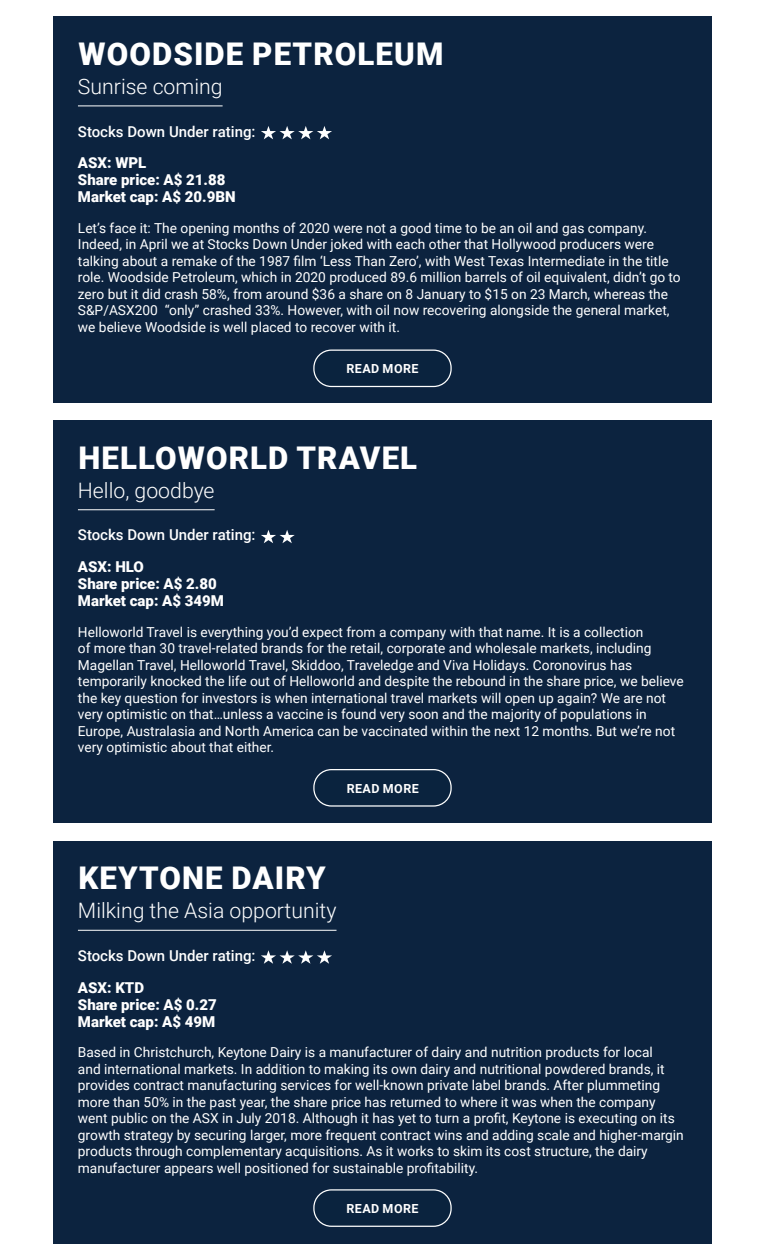
<style>
.page{position:relative;width:765px;height:1260px;background:#fff}
.page>*{position:absolute;margin:0;border:0;box-sizing:border-box;transform-origin:0 0}
.t1{font:900 31.25px "Roboto";letter-spacing:.035em;color:#fff}
.t2{font:300 21.25px "Roboto";color:#fff}
.t3{font:900 15px/16.9px "Roboto";color:#fff}
.t4{font:500 15px "Roboto";color:#fff}
.t5{font:13.75px/16.5px "Roboto";color:#fff}
.t6{font:700 12.5px "Roboto";letter-spacing:.035em;color:#fff}
</style>
<div class="page">
<div style="left:53px;top:17px;width:659px;height:386px;background:#0c233f"></div>
<hr style="left:78px;top:106px;width:145px;height:1px;background:#fff">
<svg style="left:261px;top:126px;width:71px;height:13px"></svg>
<div style="left:313px;top:350px;width:139px;height:37px;border:1px solid #fff;border-radius:18px"></div>
<div style="left:53px;top:420px;width:659px;height:403px;background:#0c233f"></div>
<hr style="left:78px;top:509px;width:137px;height:1px;background:#fff">
<svg style="left:261px;top:530px;width:34px;height:13px"></svg>
<div style="left:313px;top:769px;width:139px;height:38px;border:1px solid #fff;border-radius:18px"></div>
<div style="left:53px;top:841px;width:659px;height:402px;background:#0c233f"></div>
<hr style="left:78px;top:930px;width:259px;height:1px;background:#fff">
<svg style="left:261px;top:950px;width:71px;height:14px"></svg>
<div style="left:313px;top:1189px;width:139px;height:38px;border:1px solid #fff;border-radius:18px"></div>
<h1 class="t1" style="left:79px;top:32px;width:366px">WOODSIDE PETROLEUM</h1>
<h2 class="t2" style="left:78px;top:71px;width:146px">Sunrise coming</h2>
<p class="t4" style="left:78px;top:121px;width:179px">Stocks Down Under rating:</p>
<p class="t3" style="left:78px;top:154px;width:159px">ASX: WPL<br>Share price: A$ 21.88<br>Market cap: A$ 20.9BN</p>
<p class="t5" style="left:78px;top:219px;width:604px">Let’s face it: The opening months of 2020 were not a good time to be an oil and gas company.<br>Indeed, in April we at Stocks Down Under joked with each other that Hollywood producers were talking about a remake of the 1987 film ‘Less Than Zero’, with West Texas Intermediate in the title role. Woodside Petroleum, which in 2020 produced 89.6 million barrels of oil equivalent, didn’t go to zero but it did crash 58%, from around $36 a share on 8 January to $15 on 23 March, whereas the S&amp;P/ASX200 “only” crashed 33%. However, with oil now recovering alongside the general market, we believe Woodside is well placed to recover with it.</p>
<p class="t6" style="left:346px;top:360px;width:74px">READ MORE</p>
<h1 class="t1" style="left:79px;top:436px;width:340px">HELLOWORLD TRAVEL</h1>
<h2 class="t2" style="left:78px;top:475px;width:138px">Hello, goodbye</h2>
<p class="t4" style="left:78px;top:525px;width:179px">Stocks Down Under rating:</p>
<p class="t3" style="left:78px;top:558px;width:148px">ASX: HLO<br>Share price: A$ 2.80<br>Market cap: A$ 349M</p>
<p class="t5" style="left:78px;top:623px;width:607px">Helloworld Travel is everything you’d expect from a company with that name. It is a collection<br>of more than 30 travel-related brands for the retail, corporate and wholesale markets, including Magellan Travel, Helloworld Travel, Skiddoo, Traveledge and Viva Holidays. Coronovirus has temporarily knocked the life out of Helloworld and despite the rebound in the share price, we believe the key question for investors is when international travel markets will open up again? We are not very optimistic on that…unless a vaccine is found very soon and the majority of populations in Europe, Australasia and North America can be vaccinated within the next 12 months. But we’re not very optimistic about that either.</p>
<p class="t6" style="left:347px;top:780px;width:74px">READ MORE</p>
<h1 class="t1" style="left:79px;top:856px;width:249px">KEYTONE DAIRY</h1>
<h2 class="t2" style="left:78px;top:896px;width:260px">Milking the Asia opportunity</h2>
<p class="t4" style="left:78px;top:945px;width:179px">Stocks Down Under rating:</p>
<p class="t3" style="left:78px;top:979px;width:140px">ASX: KTD<br>Share price: A$ 0.27<br>Market cap: A$ 49M</p>
<p class="t5" style="left:78px;top:1044px;width:607px">Based in Christchurch, Keytone Dairy is a manufacturer of dairy and nutrition products for local<br>and international markets. In addition to making its own dairy and nutritional powdered brands, it provides contract manufacturing services for well-known private label brands. After plummeting more than 50% in the past year, the share price has returned to where it was when the company went public on the ASX in July 2018. Although it has yet to turn a profit, Keytone is executing on its growth strategy by securing larger, more frequent contract wins and adding scale and higher-margin products through complementary acquisitions. As it works to skim its cost structure, the dairy manufacturer appears well positioned for sustainable profitability.</p>
<p class="t6" style="left:346px;top:1200px;width:74px">READ MORE</p>
</div>
